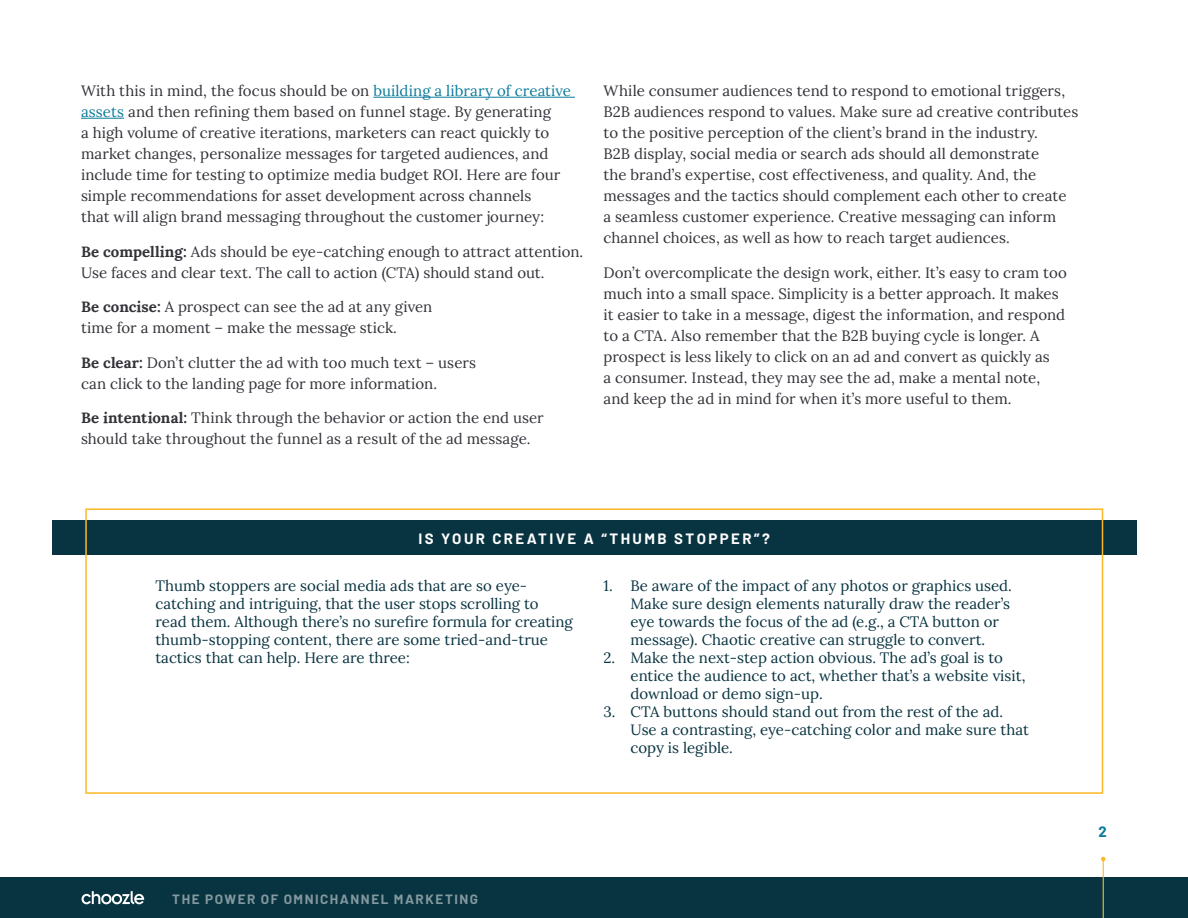
<style>
.page{position:relative;width:1188px;height:918px;background:#fff}
.page>*{position:absolute;margin:0;border:0;box-sizing:border-box;transform-origin:0 0}
.t1{font:15px/21px "Lora";color:#313138}
.t2{font:15px/18px "Lora";color:#083340}
.t3{font:700 15px "Barlow";letter-spacing:.16em;color:#fff}
.t4{font:700 15px "Barlow";color:#0c7c9c}
.t5{font:700 13.5px "Barlow";letter-spacing:.11em;color:#fff}
.s1{color:#0c7c9c}
.s2{font-weight:700}
</style>
<div class="page">
<div style="left:0;top:878px;width:1188px;height:40px;background:#083340"></div>
<hr style="left:1103px;top:859px;width:1px;height:59px;background:#fdb825">
<svg style="left:1101px;top:857px;width:5px;height:4px"></svg>
<svg style="left:82px;top:891px;width:62px;height:13px"></svg>
<div style="left:52px;top:521px;width:1084px;height:34px;background:#083340"></div>
<hr style="left:373px;top:97px;width:202px;height:1px;background:#0c7c9c">
<hr style="left:81px;top:118px;width:43px;height:1px;background:#0c7c9c">
<div style="left:85px;top:508px;width:1018px;height:286px;border:2px solid #fdb825"></div>
<p class="t1" style="left:81px;top:79px;width:492px">With this in mind, the focus should be on <span class="s1">building a library of creative assets</span> and then refining them based on funnel stage. By generating<br>a high volume of creative iterations, marketers can react quickly to market changes, personalize messages for targeted audiences, and include time for testing to optimize media budget ROI. Here are four simple recommendations for asset development across channels<br>that will align brand messaging throughout the customer journey:</p>
<p class="t1" style="left:81px;top:240px;width:504px"><span class="s2">Be compelling:</span> Ads should be eye-catching enough to attract attention.<br>Use faces and clear text. The call to action (CTA) should stand out.</p>
<p class="t1" style="left:81px;top:295px;width:353px"><span class="s2">Be concise:</span> A prospect can see the ad at any given time for a moment – make the message stick.</p>
<p class="t1" style="left:81px;top:351px;width:397px"><span class="s2">Be clear:</span> Don’t clutter the ad with too much text – users can click to the landing page for more information.</p>
<p class="t1" style="left:81px;top:406px;width:464px"><span class="s2">Be intentional:</span> Think through the behavior or action the end user should take throughout the funnel as a result of the ad message.</p>
<p class="t1" style="left:604px;top:79px;width:476px">While consumer audiences tend to respond to emotional triggers, B2B audiences respond to values. Make sure ad creative contributes to the positive perception of the client’s brand in the industry.<br>B2B display, social media or search ads should all demonstrate<br>the brand’s expertise, cost effectiveness, and quality. And, the messages and the tactics should complement each other to create<br>a seamless customer experience. Creative messaging can inform channel choices, as well as how to reach target audiences.</p>
<p class="t1" style="left:604px;top:261px;width:465px">Don’t overcomplicate the design work, either. It’s easy to cram too much into a small space. Simplicity is a better approach. It makes it easier to take in a message, digest the information, and respond to a CTA. Also remember that the B2B buying cycle is longer. A prospect is less likely to click on an ad and convert as quickly as<br>a consumer. Instead, they may see the ad, make a mental note, and keep the ad in mind for when it’s more useful to them.</p>
<p class="t3" style="left:418px;top:529px;width:353px">IS YOUR CREATIVE A “THUMB STOPPER”?</p>
<p class="t2" style="left:156px;top:576px;width:419px">Thumb stoppers are social media ads that are so eye&shy;catching and intriguing, that the user stops scrolling to read them. Although there’s no surefire formula for creating thumb-stopping content, there are some tried-and-true tactics that can help. Here are three:</p>
<p class="t2" style="left:631px;top:576px;width:383px;text-indent:-27px">1. Be aware of the impact of any photos or graphics used.<br>Make sure design elements naturally draw the reader’s eye towards the focus of the ad (e.g., a CTA button or message). Chaotic creative can struggle to convert.</p>
<p class="t2" style="left:631px;top:648px;width:396px;text-indent:-27px">2. Make the next-step action obvious. The ad’s goal is to entice the audience to act, whether that’s a website visit, download or demo sign-up.</p>
<p class="t2" style="left:631px;top:702px;width:400px;text-indent:-27px">3. CTA buttons should stand out from the rest of the ad.<br>Use a contrasting, eye-catching color and make sure that copy is legible.</p>
<p class="t5" style="left:172px;top:891px;width:307px">THE POWER OF OMNICHANNEL MARKETING</p>
<p class="t4" style="left:1099px;top:822px;width:10px">2</p>
</div>
